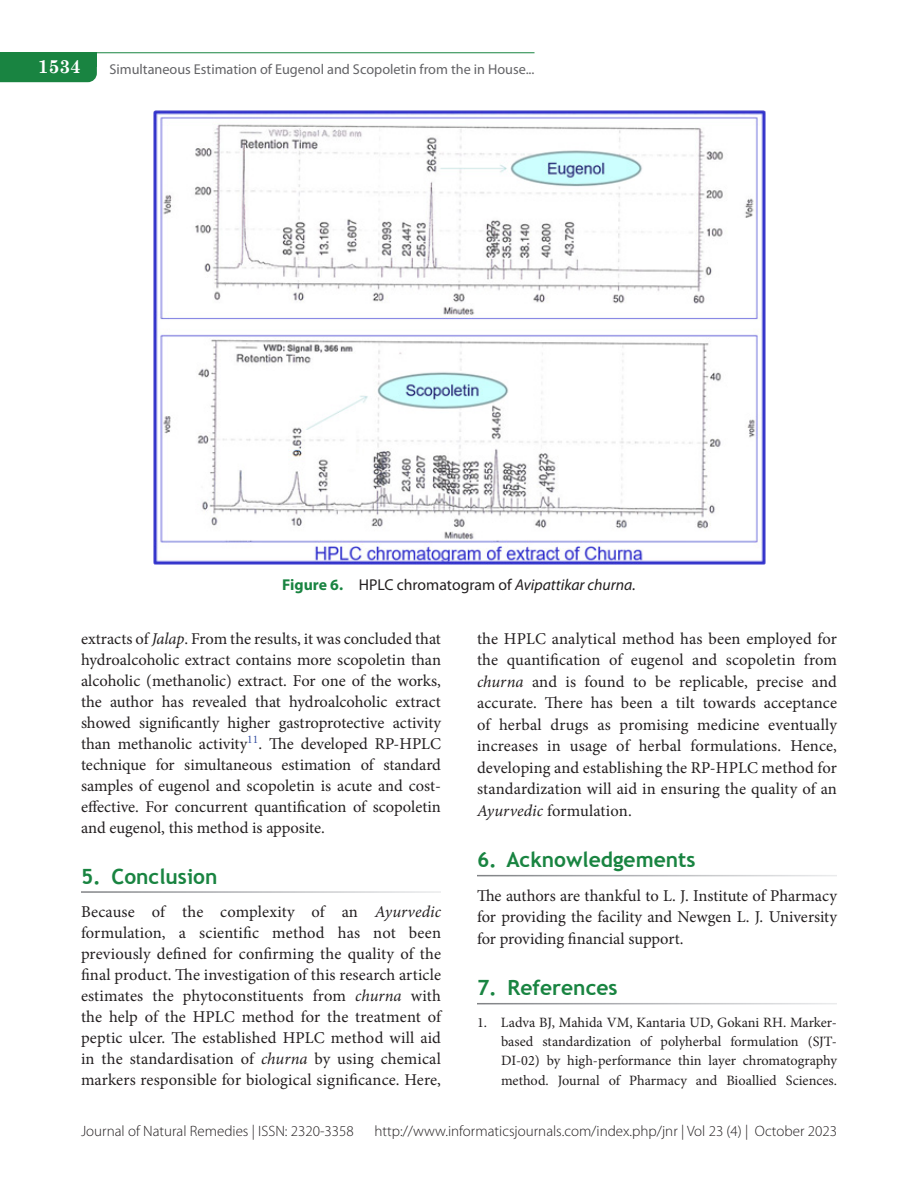
<style>
.page{position:relative;width:918px;height:1188px;background:#fff}
.page>*{position:absolute;margin:0;border:0;box-sizing:border-box;transform-origin:0 0}
.A_level{font:700 21px "Trebuchet MS";color:#198441}
.t1{font:700 18.75px "Century Schoolbook";color:#fff}
.Para_flush{font:16.5px/21px "Minion Pro";color:#231f20;text-align:justify}
.Fig_cap{font:15.75px "Myriad Pro";color:#231f20}
.t2{font:300 15px "Myriad Pro";color:#231f20}
.Ref-text{font:14.25px/19.2px "Minion Pro";color:#231f20;text-align:justify}
.t3{font:14.25px "Myriad Pro";color:#636366}
.s1{font-weight:700;color:#198441}
.s2{font-style:italic}
</style>
<div class="page">
<svg style="left:0;top:67px;width:97px;height:15px"></svg>
<div style="left:0;top:53px;width:97px;height:14px;background:#198441"></div>
<div style="left:0;top:68px;width:27px;height:14px;background:#198441"></div>
<hr style="left:0;top:52px;width:535px;height:1px;background:#198441">
<img style="left:154px;top:110px;width:611px;height:455px">
<p class="t1" style="left:38px;top:52px;width:45px">1534</p>
<p class="t3" style="left:110px;top:61px;width:426px">Simultaneous Estimation of Eugenol and Scopoletin from the in House...</p>
<p class="Fig_cap" style="left:282px;top:575px;width:355px"><span class="s1">Figure 6.</span> HPLC chromatogram of <span class="s2">Avipattikar churna.</span></p>
<p class="Para_flush" style="left:81px;top:628px;width:362px">extracts of <span class="s2">Jalap</span>. From the results, it was concluded that hydroalcoholic extract contains more scopoletin than alcoholic (methanolic) extract. For one of the works, the author has revealed that hydroalcoholic extract showed significantly higher gastroprotective activity than methanolic activity<sup>11</sup>. The developed RP-HPLC technique for simultaneous estimation of standard samples of eugenol and scopoletin is acute and cost&shy;effective. For concurrent quantification of scopoletin and eugenol, this method is apposite.</p>
<p class="A_level" style="left:81px;top:863px;width:138px">5. Conclusion</p>
<p class="Para_flush" style="left:81px;top:901px;width:362px">Because of the complexity of an <span class="s2">Ayurvedic </span>formulation, a scientific method has not been previously defined for confirming the quality of the final product. The investigation of this research article estimates the phytoconstituents from <span class="s2">churna</span> with the help of the HPLC method for the treatment of peptic ulcer. The established HPLC method will aid in the standardisation of <span class="s2">churna</span> by using chemical markers responsible for biological significance. Here,</p>
<p class="Para_flush" style="left:477px;top:628px;width:362px;line-height:21.5px">the HPLC analytical method has been employed for the quantification of eugenol and scopoletin from <span class="s2">churna</span> and is found to be replicable, precise and accurate. There has been a tilt towards acceptance of herbal drugs as promising medicine eventually increases in usage of herbal formulations. Hence, developing and establishing the RP-HPLC method for standardization will aid in ensuring the quality of an <span class="s2">Ayurvedic</span> formulation.</p>
<p class="A_level" style="left:477px;top:847px;width:220px">6. Acknowledgements</p>
<p class="Para_flush" style="left:477px;top:885px;width:362px;line-height:21.5px">The authors are thankful to L. J. Institute of Pharmacy for providing the facility and Newgen L. J. University for providing financial support.</p>
<p class="A_level" style="left:477px;top:975px;width:142px">7. References</p>
<p class="Ref-text" style="left:501px;top:1013px;width:338px;text-indent:-24px">1. Ladva BJ, Mahida VM, Kantaria UD, Gokani RH. Marker&shy;based standardization of polyherbal formulation (SJT-DI-02) by high-performance thin layer chromatography method. Journal of Pharmacy and Bioallied Sciences.</p>
<p class="t2" style="left:81px;top:1122px;width:274px">Journal of Natural Remedies | ISSN: 2320-3358</p>
<p class="t2" style="left:375px;top:1122px;width:464px">http://www.informaticsjournals.com/index.php/jnr | Vol 23 (4) | October 2023</p>
</div>
